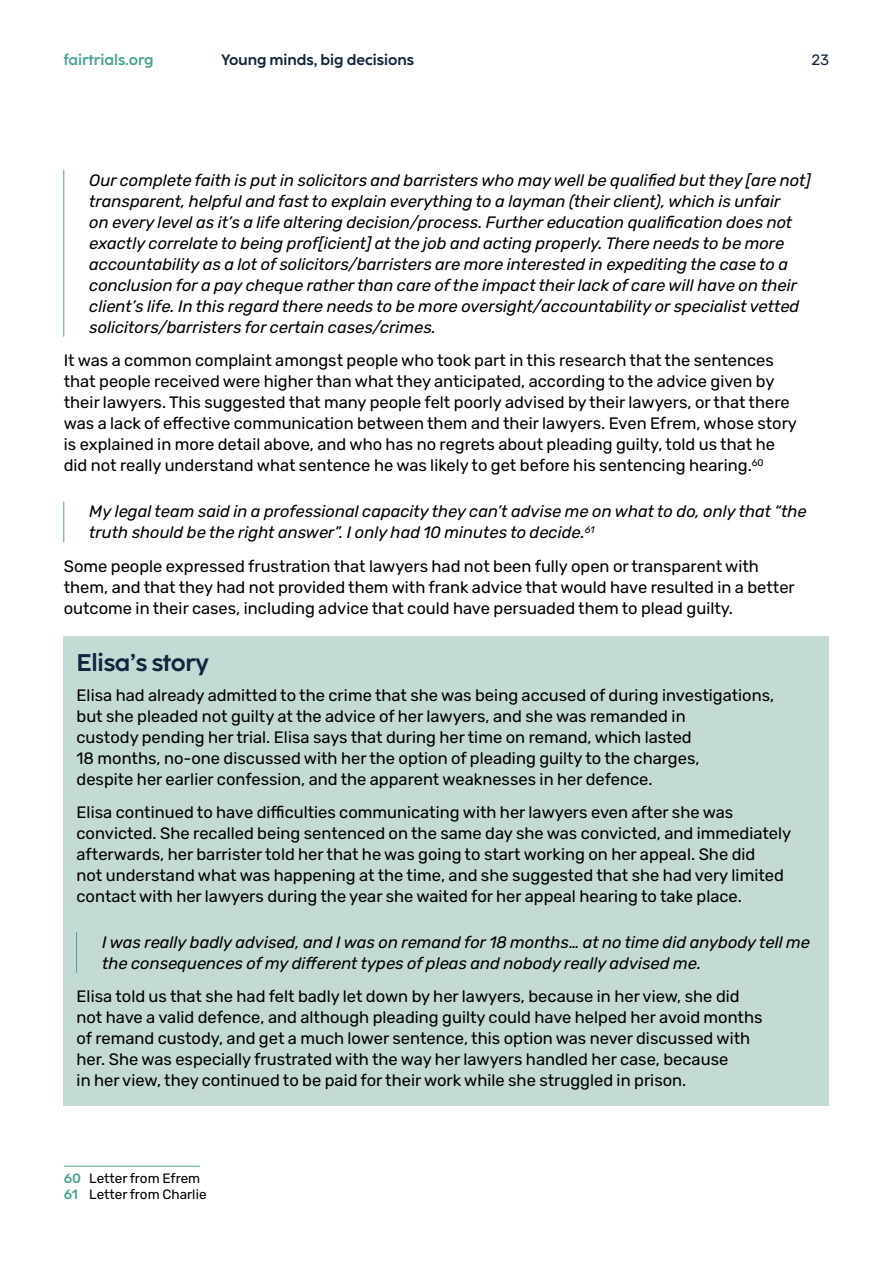
<style>
.page{position:relative;width:893px;height:1263px;background:#fff}
.page>*{position:absolute;margin:0;border:0;box-sizing:border-box;transform-origin:0 0}
.t1{font:700 24px "Coco Sharp";letter-spacing:-.01em;color:#11263d}
.t2{font:300 16.5px/21px "Rubik";color:#000}
.t3{font:italic 300 16.5px/21px "Rubik";color:#000}
.t4{font:700 15px "Coco Sharp";color:#11263d}
.t5{font:700 15px "Coco Sharp";color:#4ca496}
.t6{font:300 15px "Rubik";color:#11263d}
.t7{font:300 13.5px/16.5px "Rubik";color:#000}
.s1{font-weight:500;color:#4ca496}
</style>
<div class="page">
<hr style="left:63px;top:170px;width:1px;height:167px;background:#4ca496">
<hr style="left:63px;top:502px;width:1px;height:40px;background:#4ca496">
<div style="left:64px;top:636px;width:765px;height:469px;background:#c4dad5"></div>
<hr style="left:76px;top:932px;width:1px;height:41px;background:#4ca496">
<hr style="left:64px;top:1166px;width:136px;height:1px;background:#4ca496">
<p class="t5" style="left:64px;top:51px;width:91px">fairtrials.org</p>
<p class="t4" style="left:221px;top:51px;width:194px">Young minds, big decisions</p>
<p class="t6" style="left:811px;top:51px;width:19px">23</p>
<p class="t3" style="left:89px;top:170px;width:723px">Our complete faith is put in solicitors and barristers who may well be qualified but they [are not] transparent, helpful and fast to explain everything to a layman (their client), which is unfair<br>on every level as it’s a life altering decision/process. Further education qualification does not exactly correlate to being prof[icient] at the job and acting properly. There needs to be more accountability as a lot of solicitors/barristers are more interested in expediting the case to a conclusion for a pay cheque rather than care of the impact their lack of care will have on their client’s life. In this regard there needs to be more oversight/accountability or specialist vetted solicitors/barristers for certain cases/crimes.</p>
<p class="t2" style="left:64px;top:351px;width:735px">It was a common complaint amongst people who took part in this research that the sentences that people received were higher than what they anticipated, according to the advice given by their lawyers. This suggested that many people felt poorly advised by their lawyers, or that there was a lack of effective communication between them and their lawyers. Even Efrem, whose story is explained in more detail above, and who has no regrets about pleading guilty, told us that he did not really understand what sentence he was likely to get before his sentencing hearing.<sup>60</sup></p>
<p class="t3" style="left:89px;top:501px;width:719px">My legal team said in a professional capacity they can’t advise me on what to do, only that “the truth should be the right answer”. I only had 10 minutes to decide.<sup>61</sup></p>
<p class="t2" style="left:64px;top:556px;width:733px">Some people expressed frustration that lawyers had not been fully open or transparent with them, and that they had not provided them with frank advice that would have resulted in a better outcome in their cases, including advice that could have persuaded them to plead guilty.</p>
<h1 class="t1" style="left:77px;top:649px;width:134px">Elisa’s story</h1>
<p class="t2" style="left:77px;top:685px;width:699px">Elisa had already admitted to the crime that she was being accused of during investigations, but she pleaded not guilty at the advice of her lawyers, and she was remanded in<br>custody pending her trial. Elisa says that during her time on remand, which lasted<br>18 months, no-one discussed with her the option of pleading guilty to the charges,<br>despite her earlier confession, and the apparent weaknesses in her defence.</p>
<p class="t2" style="left:77px;top:802px;width:716px">Elisa continued to have difficulties communicating with her lawyers even after she was convicted. She recalled being sentenced on the same day she was convicted, and immediately afterwards, her barrister told her that he was going to start working on her appeal. She did<br>not understand what was happening at the time, and she suggested that she had very limited contact with her lawyers during the year she waited for her appeal hearing to take place.</p>
<p class="t3" style="left:102px;top:932px;width:710px">I was really badly advised, and I was on remand for 18 months… at no time did anybody tell me the consequences of my different types of pleas and nobody really advised me.</p>
<p class="t2" style="left:77px;top:986px;width:687px">Elisa told us that she had felt badly let down by her lawyers, because in her view, she did not have a valid defence, and although pleading guilty could have helped her avoid months of remand custody, and get a much lower sentence, this option was never discussed with her. She was especially frustrated with the way her lawyers handled her case, because<br>in her view, they continued to be paid for their work while she struggled in prison.</p>
<p class="t7" style="left:64px;top:1170px;width:144px"><span class="s1">60</span> Letter from Efrem<br><span class="s1">61</span> Letter from Charlie</p>
</div>
